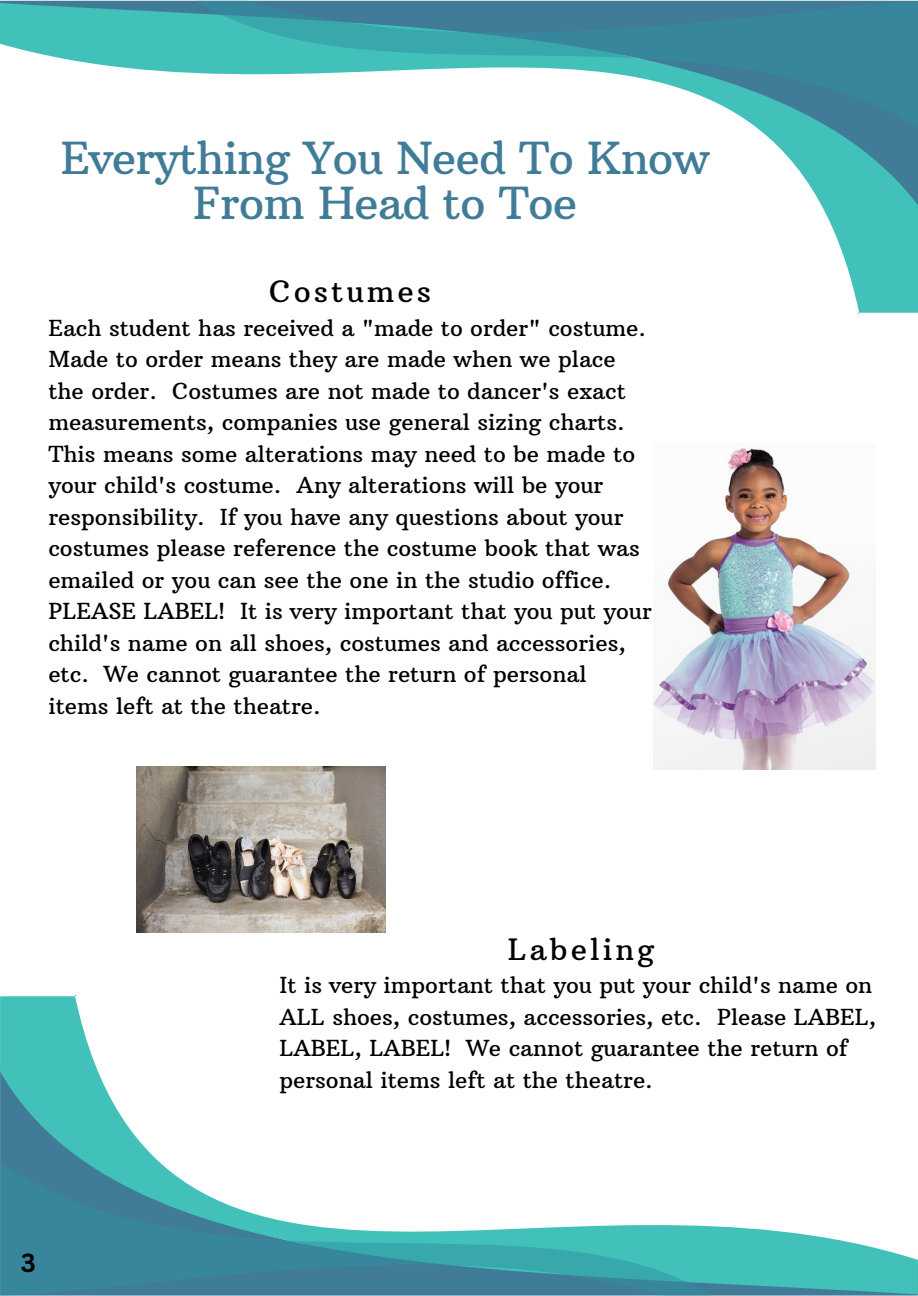
<style>
.page{position:relative;width:918px;height:1296px;background:#fff}
.page>*{position:absolute;margin:0;border:0;box-sizing:border-box;transform-origin:0 0}
.t1{font:45px/45px "Arbutus Slab";letter-spacing:-.02em;color:#407c97;text-align:center}
.t2{font:30px "Arbutus Slab";letter-spacing:.1em;color:#000}
.t3{font:700 25.5px "Canva Sans";color:#000}
.t4{font:22.5px/31.5px "Arbutus Slab";color:#000}
</style>
<div class="page">
<svg style="left:0;top:0;width:918px;height:314px"></svg>
<svg style="left:196px;top:0;width:722px;height:139px"></svg>
<svg style="left:0;top:995px;width:918px;height:301px"></svg>
<svg style="left:0;top:1163px;width:712px;height:133px"></svg>
<img style="left:137px;top:767px;width:248px;height:165px">
<img style="left:653px;top:446px;width:223px;height:324px">
<p class="t1" style="left:61px;top:135px;width:650px">Everything You Need To Know<br>From Head to Toe</p>
<h1 class="t2" style="left:269px;top:273px;width:163px">Costumes</h1>
<p class="t4" style="left:48px;top:312px;width:605px">Each student has received a "made to order" costume.<br>Made to order means they are made when we place the order. Costumes are not made to dancer's exact measurements, companies use general sizing charts.<br>This means some alterations may need to be made to your child's costume. Any alterations will be your responsibility. If you have any questions about your costumes please reference the costume book that was emailed or you can see the one in the studio office.<br>PLEASE LABEL! It is very important that you put your child's name on all shoes, costumes and accessories, etc. We cannot guarantee the return of personal items left at the theatre.</p>
<p class="t3" style="left:21px;top:1245px;width:17px">3</p>
<p class="t2" style="left:508px;top:930px;width:148px">Labeling</p>
<p class="t4" style="left:279px;top:970px;width:598px">It is very important that you put your child's name on ALL shoes, costumes, accessories, etc. Please LABEL, LABEL, LABEL! We cannot guarantee the return of personal items left at the theatre.</p>
</div>
